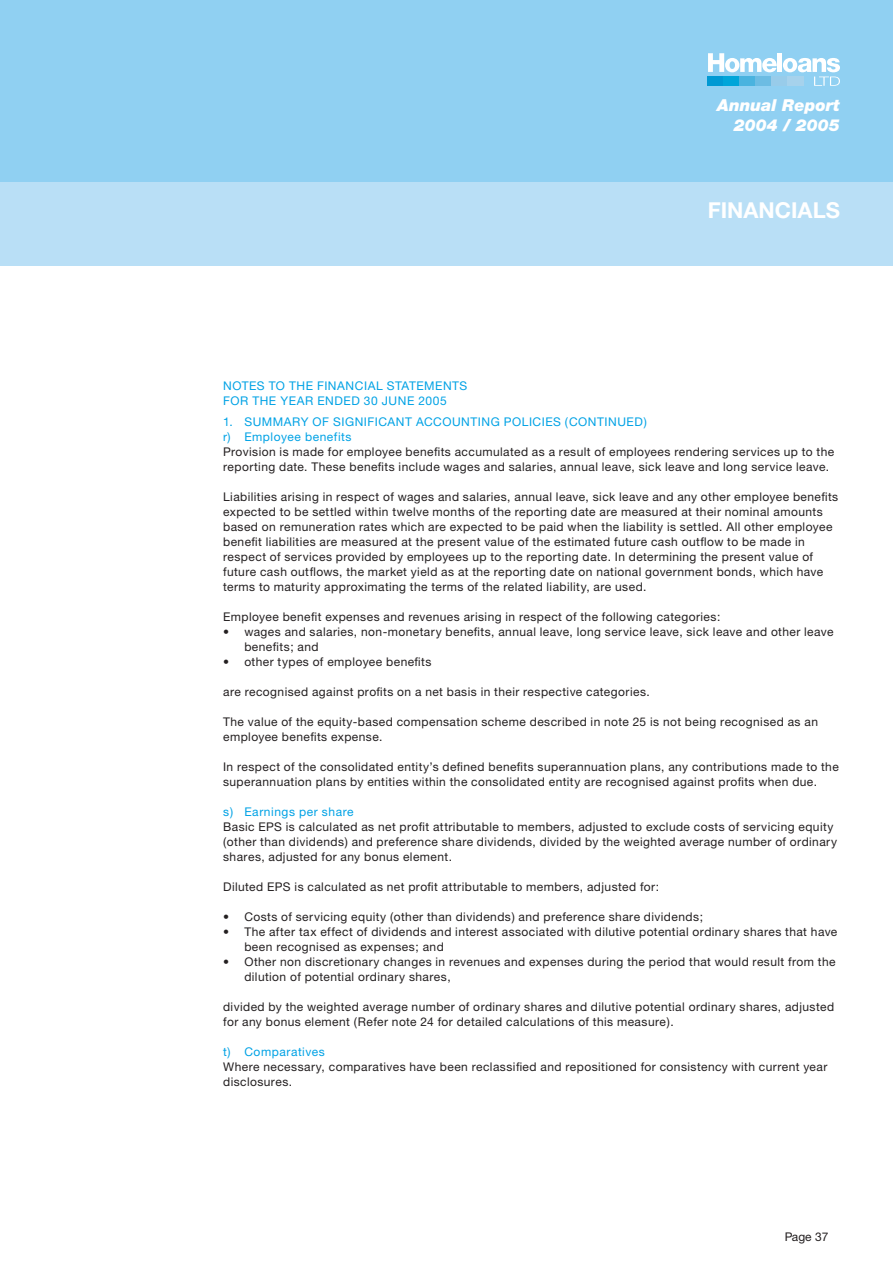
<style>
.page{position:relative;width:893px;height:1263px;background:#fff}
.page>*{position:absolute;margin:0;border:0;box-sizing:border-box;transform-origin:0 0}
.t1{font:700 21.9px "Helvetica Neue CE";color:#fff}
.t2{font:italic 900 16.5px/19.8px "Helvetica Neue CE";color:#fff;text-align:right}
.t3{font:12px/15px "Helvetica Neue CE";letter-spacing:.035em;color:#231f20}
.t4{font:12px/15px "Helvetica Neue CE";letter-spacing:.045em;color:#00a2e5}
</style>
<div class="page">
<div style="left:0;top:181px;width:892px;height:85px;background:#b9dff6"></div>
<div style="left:0;top:0;width:892px;height:182px;background:#90d0f2"></div>
<svg style="left:708px;top:53px;width:132px;height:33px"></svg>
<div style="left:707px;top:77px;width:16px;height:9px;background:#0099d3"></div>
<div style="left:723px;top:77px;width:16px;height:9px;background:#00a5d9"></div>
<div style="left:739px;top:77px;width:16px;height:9px;background:#4ab3df"></div>
<div style="left:755px;top:77px;width:16px;height:9px;background:#6cbce3"></div>
<div style="left:771px;top:77px;width:16px;height:9px;background:#98ccea"></div>
<div style="left:787px;top:77px;width:16px;height:9px;background:#a6d2ec"></div>
<h2 class="t2" style="left:717px;top:97px;width:124px">Annual Report<br>2004 / 2005</h2>
<p class="t4" style="left:223px;top:380px;width:246px">NOTES TO THE FINANCIAL STATEMENTS<br>FOR THE YEAR ENDED 30 JUNE 2005</p>
<h1 class="t1" style="left:707px;top:203px;width:134px">FINANCIALS</h1>
<p class="t4" style="left:223px;top:416px;width:425px">1. SUMMARY OF SIGNIFICANT ACCOUNTING POLICIES (CONTINUED) r) Employee benefits</p>
<p class="t3" style="left:223px;top:446px;width:612px">Provision is made for employee benefits accumulated as a result of employees rendering services up to the reporting date. These benefits include wages and salaries, annual leave, sick leave and long service leave.</p>
<p class="t3" style="left:223px;top:491px;width:616px">Liabilities arising in respect of wages and salaries, annual leave, sick leave and any other employee benefits expected to be settled within twelve months of the reporting date are measured at their nominal amounts based on remuneration rates which are expected to be paid when the liability is settled. All other employee benefit liabilities are measured at the present value of the estimated future cash outflow to be made in respect of services provided by employees up to the reporting date. In determining the present value of future cash outflows, the market yield as at the reporting date on national government bonds, which have terms to maturity approximating the terms of the related liability, are used.</p>
<p class="t3" style="left:223px;top:611px;width:499px">Employee benefit expenses and revenues arising in respect of the following categories:</p>
<p class="t3" style="left:244px;top:626px;width:590px;text-indent:-21px">• wages and salaries, non-monetary benefits, annual leave, long service leave, sick leave and other leave benefits; and</p>
<p class="t3" style="left:223px;top:656px;width:210px">• other types of employee benefits</p>
<p class="t3" style="left:223px;top:686px;width:428px">are recognised against profits on a net basis in their respective categories.</p>
<p class="t3" style="left:223px;top:716px;width:596px">The value of the equity-based compensation scheme described in note 25 is not being recognised as an employee benefits expense.</p>
<p class="t3" style="left:223px;top:761px;width:617px">In respect of the consolidated entity’s defined benefits superannuation plans, any contributions made to the superannuation plans by entities within the consolidated entity are recognised against profits when due.</p>
<p class="t4" style="left:223px;top:806px;width:132px">s) Earnings per share</p>
<p class="t3" style="left:223px;top:821px;width:615px">Basic EPS is calculated as net profit attributable to members, adjusted to exclude costs of servicing equity (other than dividends) and preference share dividends, divided by the weighted average number of ordinary shares, adjusted for any bonus element.</p>
<p class="t3" style="left:223px;top:881px;width:437px">Diluted EPS is calculated as net profit attributable to members, adjusted for:</p>
<p class="t3" style="left:223px;top:911px;width:481px">• Costs of servicing equity (other than dividends) and preference share dividends;</p>
<p class="t3" style="left:244px;top:926px;width:594px;text-indent:-21px">• The after tax effect of dividends and interest associated with dilutive potential ordinary shares that have been recognised as expenses; and</p>
<p class="t3" style="left:244px;top:956px;width:592px;text-indent:-21px">• Other non discretionary changes in revenues and expenses during the period that would result from the dilution of potential ordinary shares,</p>
<p class="t3" style="left:223px;top:1001px;width:612px">divided by the weighted average number of ordinary shares and dilutive potential ordinary shares, adjusted for any bonus element (Refer note 24 for detailed calculations of this measure).</p>
<p class="t4" style="left:223px;top:1046px;width:103px">t) Comparatives</p>
<p class="t3" style="left:223px;top:1061px;width:605px">Where necessary, comparatives have been reclassified and repositioned for consistency with current year disclosures.</p>
<p class="t3" style="left:784px;top:1231px;width:45px">Page 37</p>
</div>
